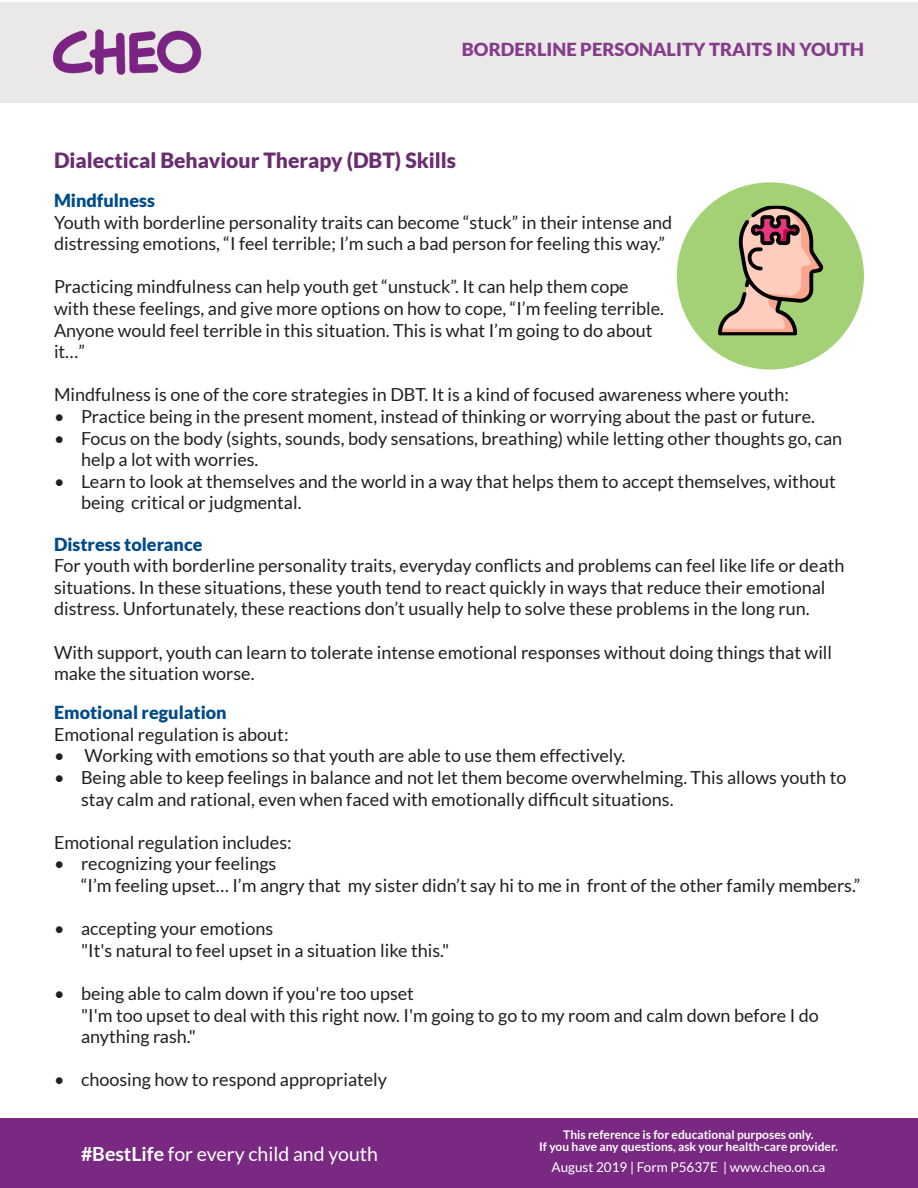
<style>
.page{position:relative;width:918px;height:1188px;background:#fff}
.page>*{position:absolute;margin:0;border:0;box-sizing:border-box;transform-origin:0 0}
.Heading_1_-_Purple{font:900 21px "Lato";color:#6a2d6f}
.t1{font:19.5px "Lato";color:#fff}
.t2{font:18px/21.6px "Lato";color:#231f20}
.Dark_blue_subhead{font:900 18px "Lato";color:#004b87}
.t3{font:900 18px "Lato";color:#843d8b}
.t4{font:13.5px "Lato";color:#fff}
.t5{font:700 12px/12px "Lato";color:#fff;text-align:center}
.s1{font-weight:700}
</style>
<div class="page">
<div style="left:0;top:2px;width:918px;height:101px;background:#eae9e8"></div>
<img style="left:52px;top:29px;width:150px;height:46px">
<div style="left:0;top:1119px;width:918px;height:69px;background:#7a2982"></div>
<div style="left:677px;top:182px;width:187px;height:188px;background:#a4d176;border-radius:50%"></div>
<img style="left:705px;top:206px;width:130px;height:129px">
<p class="t3" style="left:462px;top:39px;width:404px">BORDERLINE PERSONALITY TRAITS IN YOUTH</p>
<h2 class="Heading_1_-_Purple" style="left:54px;top:148px;width:404px">Dialectical Behaviour Therapy (DBT) Skills</h2>
<h3 class="Dark_blue_subhead" style="left:54px;top:190px;width:103px">Mindfulness</h3>
<p class="t2" style="left:54px;top:211px;width:620px">Youth with borderline personality traits can become “stuck” in their intense and distressing emotions, “I feel terrible; I’m such a bad person for feeling this way.”</p>
<p class="t2" style="left:54px;top:276px;width:611px">Practicing mindfulness can help youth get “unstuck”. It can help them cope with these feelings, and give more options on how to cope, “I’m feeling terrible.<br>Anyone would feel terrible in this situation. This is what I’m going to do about it…”</p>
<p class="t2" style="left:54px;top:384px;width:737px">Mindfulness is one of the core strategies in DBT. It is a kind of focused awareness where youth:</p>
<p class="t2" style="left:54px;top:406px;width:763px">• Practice being in the present moment, instead of thinking or worrying about the past or future.</p>
<p class="t2" style="left:81px;top:427px;width:763px;text-indent:-27px">• Focus on the body (sights, sounds, body sensations, breathing) while letting other thoughts go, can help a lot with worries.</p>
<p class="t2" style="left:81px;top:470px;width:756px;text-indent:-27px">• Learn to look at themselves and the world in a way that helps them to accept themselves, without being critical or judgmental.</p>
<h3 class="Dark_blue_subhead" style="left:54px;top:533px;width:150px">Distress tolerance</h3>
<p class="t2" style="left:54px;top:555px;width:792px">For youth with borderline personality traits, everyday conflicts and problems can feel like life or death situations. In these situations, these youth tend to react quickly in ways that reduce their emotional distress. Unfortunately, these reactions don’t usually help to solve these problems in the long run.</p>
<p class="t2" style="left:54px;top:641px;width:780px">With support, youth can learn to tolerate intense emotional responses without doing things that will make the situation worse.</p>
<h3 class="Dark_blue_subhead" style="left:54px;top:702px;width:174px">Emotional regulation</h3>
<p class="t2" style="left:54px;top:723px;width:236px">Emotional regulation is about:</p>
<p class="t2" style="left:54px;top:745px;width:573px">• Working with emotions so that youth are able to use them effectively.</p>
<p class="t2" style="left:81px;top:767px;width:767px;text-indent:-27px">• Being able to keep feelings in balance and not let them become overwhelming. This allows youth to stay calm and rational, even when faced with emotionally difficult situations.</p>
<p class="t2" style="left:54px;top:831px;width:239px">Emotional regulation includes:</p>
<p class="t2" style="left:81px;top:853px;width:781px;text-indent:-27px">• recognizing your feelings<br>“I’m feeling upset… I’m angry that my sister didn’t say hi to me in front of the other family members.”</p>
<p class="t2" style="left:81px;top:918px;width:370px;text-indent:-27px">• accepting your emotions<br>"It's natural to feel upset in a situation like this."</p>
<p class="t2" style="left:81px;top:983px;width:739px;text-indent:-27px">• being able to calm down if you're too upset<br>"I'm too upset to deal with this right now. I'm going to go to my room and calm down before I do anything rash."</p>
<p class="t2" style="left:54px;top:1069px;width:335px">• choosing how to respond appropriately</p>
<p class="t1" style="left:81px;top:1143px;width:298px"><span class="s1">#BestLife</span> for every child and youth</p>
<p class="t5" style="left:539px;top:1129px;width:300px">This reference is for educational purposes only.<br>If you have any questions, ask your health-care provider.</p>
<p class="t4" style="left:552px;top:1160px;width:275px">August 2019 | Form P5637E | www.cheo.on.ca</p>
</div>
